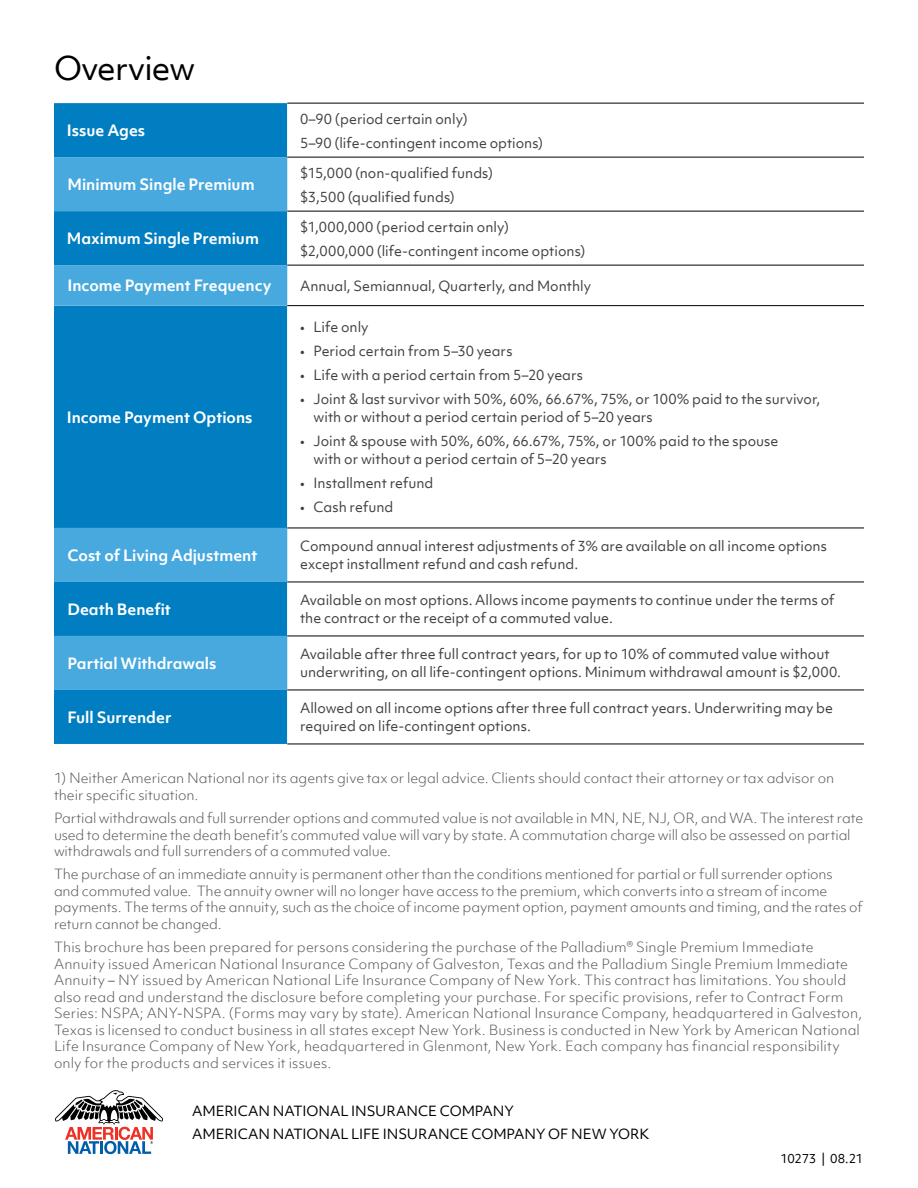
<style>
.page{position:relative;width:918px;height:1188px;background:#fff}
.page>*{position:absolute;margin:0;border:0;box-sizing:border-box;transform-origin:0 0}
.t1{font:31.5px "Objektiv Mk 1";letter-spacing:-.025em;color:#000}
.t2{font:700 15px "Objektiv Mk 1";color:#fff}
.t3{font:300 13.5px/16.5px "Objektiv Mk 1";color:#58595b}
.t4{font:13.5px/18px "Objektiv Mk 1";color:#414042}
.t5{font:13.5px/22.5px "Objektiv Mk 1";letter-spacing:-.005em;color:#000}
.t6{font:12px "Objektiv Mk 1";letter-spacing:-.03em;color:#000}
</style>
<div class="page">
<div style="left:54px;top:103px;width:233px;height:641px;background:#007ec1"></div>
<svg style="left:287px;top:104px;width:577px;height:640px"></svg>
<svg style="left:54px;top:157px;width:233px;height:533px;background:#1b8ecc"></svg>
<hr style="left:287px;top:103px;width:577px;height:1px;background:#000">
<hr style="left:287px;top:157px;width:577px;height:1px;background:#000">
<hr style="left:287px;top:211px;width:577px;height:1px;background:#000">
<hr style="left:287px;top:265px;width:577px;height:1px;background:#000">
<hr style="left:287px;top:305px;width:577px;height:1px;background:#000">
<hr style="left:287px;top:528px;width:577px;height:1px;background:#000">
<hr style="left:287px;top:582px;width:577px;height:1px;background:#000">
<hr style="left:287px;top:636px;width:577px;height:1px;background:#000">
<hr style="left:287px;top:690px;width:577px;height:1px;background:#000">
<hr style="left:287px;top:744px;width:577px;height:1px;background:#000">
<svg style="left:55px;top:1090px;width:108px;height:64px"></svg>
<h1 class="t1" style="left:54px;top:46px;width:142px">Overview</h1>
<p class="t2" style="left:67px;top:120px;width:80px">Issue Ages</p>
<p class="t2" style="left:67px;top:174px;width:189px">Minimum Single Premium</p>
<p class="t2" style="left:67px;top:228px;width:194px">Maximum Single Premium</p>
<p class="t4" style="left:300px;top:106px;width:245px;line-height:24px">0–90 (period certain only)<br>5–90 (life-contingent income options)</p>
<p class="t4" style="left:300px;top:160px;width:194px;line-height:24px">$15,000 (non-qualified funds) $3,500 (qualified funds)</p>
<p class="t4" style="left:300px;top:214px;width:287px;line-height:24px">$1,000,000 (period certain only) $2,000,000 (life-contingent income options)</p>
<p class="t2" style="left:67px;top:275px;width:206px">Income Payment Frequency</p>
<p class="t4" style="left:300px;top:277px;width:293px">Annual, Semiannual, Quarterly, and Monthly</p>
<p class="t2" style="left:67px;top:407px;width:187px">Income Payment Options</p>
<p class="t4" style="left:300px;top:318px;width:70px">• Life only</p>
<p class="t4" style="left:300px;top:342px;width:214px">• Period certain from 5–30 years</p>
<p class="t4" style="left:300px;top:366px;width:284px">• Life with a period certain from 5–20 years</p>
<p class="t4" style="left:314px;top:390px;width:508px;text-indent:-13px">• Joint &amp; last survivor with 50%, 60%, 66.67%, 75%, or 100% paid to the survivor, with or without a period certain period of 5–20 years</p>
<p class="t4" style="left:314px;top:432px;width:466px;text-indent:-14px">• Joint &amp; spouse with 50%, 60%, 66.67%, 75%, or 100% paid to the spouse with or without a period certain of 5–20 years</p>
<p class="t4" style="left:300px;top:474px;width:135px">• Installment refund</p>
<p class="t4" style="left:300px;top:498px;width:95px">• Cash refund</p>
<p class="t2" style="left:67px;top:545px;width:192px">Cost of Living Adjustment</p>
<p class="t4" style="left:300px;top:537px;width:528px">Compound annual interest adjustments of 3% are available on all income options except installment refund and cash refund.</p>
<p class="t2" style="left:67px;top:599px;width:105px">Death Benefit</p>
<p class="t4" style="left:300px;top:591px;width:536px">Available on most options. Allows income payments to continue under the terms of the contract or the receipt of a commuted value.</p>
<p class="t2" style="left:67px;top:653px;width:151px">Partial Withdrawals</p>
<p class="t4" style="left:300px;top:645px;width:543px">Available after three full contract years, for up to 10% of commuted value without underwriting, on all life-contingent options. Minimum withdrawal amount is $2,000.</p>
<p class="t2" style="left:67px;top:707px;width:106px">Full Surrender</p>
<p class="t4" style="left:300px;top:699px;width:535px">Allowed on all income options after three full contract years. Underwriting may be required on life-contingent options.</p>
<p class="t3" style="left:54px;top:770px;width:782px">1) Neither American National nor its agents give tax or legal advice. Clients should contact their attorney or tax advisor on their specific situation.</p>
<p class="t3" style="left:54px;top:810px;width:811px">Partial withdrawals and full surrender options and commuted value is not available in MN, NE, NJ, OR, and WA. The interest rate used to determine the death benefit’s commuted value will vary by state. A commutation charge will also be assessed on partial withdrawals and full surrenders of a commuted value.</p>
<p class="t3" style="left:54px;top:866px;width:810px">The purchase of an immediate annuity is permanent other than the conditions mentioned for partial or full surrender options<br>and commuted value. The annuity owner will no longer have access to the premium, which converts into a stream of income payments. The terms of the annuity, such as the choice of income payment option, payment amounts and timing, and the rates of return cannot be changed.</p>
<p class="t3" style="left:54px;top:939px;width:810px">This brochure has been prepared for persons considering the purchase of the Palladium® Single Premium Immediate Annuity issued American National Insurance Company of Galveston, Texas and the Palladium Single Premium Immediate Annuity – NY issued by American National Life Insurance Company of New York. This contract has limitations. You should also read and understand the disclosure before completing your purchase. For specific provisions, refer to Contract Form Series: NSPA; ANY-NSPA. (Forms may vary by state). American National Insurance Company, headquartered in Galveston, Texas is licensed to conduct business in all states except New York. Business is conducted in New York by American National Life Insurance Company of New York, headquartered in Glenmont, New York. Each company has financial responsibility only for the products and services it issues.</p>
<p class="t5" style="left:192px;top:1100px;width:458px">AMERICAN NATIONAL INSURANCE COMPANY<br>AMERICAN NATIONAL LIFE INSURANCE COMPANY OF NEW YORK</p>
<p class="t6" style="left:781px;top:1150px;width:84px">10273 | 08.21</p>
</div>
